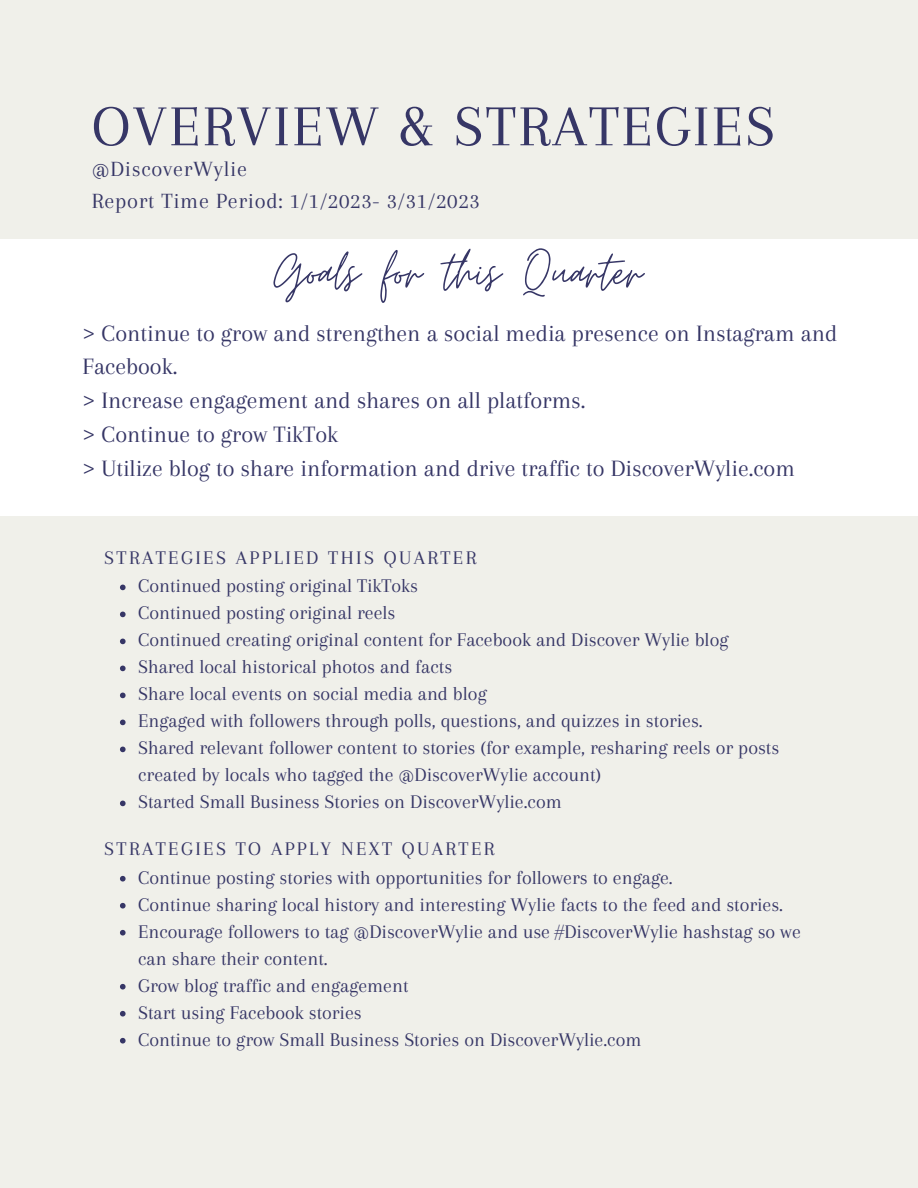
<style>
.page{position:relative;width:918px;height:1188px;background:#f0f0ea}
.page>*{position:absolute;margin:0;border:0;box-sizing:border-box;transform-origin:0 0}
.t1{font:60px "Arapey";letter-spacing:.04em;color:#363666}
.t2{font:60px "Moon Time";color:#363666}
.t3{font:24.3px/33.8px "Arapey";color:#363666}
.t4{font:22.5px/31.5px "Arapey";letter-spacing:.035em;color:#363666}
.t5{font:19.95px/27px "Arapey";color:#363666}
.t6{font:19.95px "Arapey";letter-spacing:.12em;color:#363666}
</style>
<div class="page">
<svg style="left:120px;top:585px;width:6px;height:5px"></svg>
<svg style="left:120px;top:612px;width:6px;height:5px"></svg>
<svg style="left:120px;top:639px;width:6px;height:5px"></svg>
<svg style="left:120px;top:666px;width:6px;height:5px"></svg>
<svg style="left:120px;top:693px;width:6px;height:5px"></svg>
<svg style="left:120px;top:720px;width:6px;height:5px"></svg>
<svg style="left:120px;top:747px;width:6px;height:5px"></svg>
<svg style="left:120px;top:801px;width:6px;height:5px"></svg>
<div style="left:0;top:239px;width:918px;height:276px;background:#fff"></div>
<svg style="left:120px;top:876px;width:6px;height:6px"></svg>
<svg style="left:120px;top:903px;width:6px;height:6px"></svg>
<svg style="left:120px;top:930px;width:6px;height:6px"></svg>
<svg style="left:120px;top:984px;width:6px;height:6px"></svg>
<svg style="left:120px;top:1011px;width:6px;height:6px"></svg>
<svg style="left:120px;top:1038px;width:6px;height:6px"></svg>
<h1 class="t1" style="left:92px;top:93px;width:685px">OVERVIEW &amp; STRATEGIES</h1>
<p class="t4" style="left:92px;top:153px;width:390px">@DiscoverWylie<br>Report Time Period: 1/1/2023- 3/31/2023</p>
<h1 class="t2" style="left:273px;top:236px;width:370px">Goals for this Quarter</h1>
<p class="t3" style="left:83px;top:316px;width:756px">&gt; Continue to grow and strengthen a social media presence on Instagram and Facebook.<br>&gt; Increase engagement and shares on all platforms.<br>&gt; Continue to grow TikTok<br>&gt; Utilize blog to share information and drive traffic to DiscoverWylie.com</p>
<p class="t6" style="left:104px;top:546px;width:374px">STRATEGIES APPLIED THIS QUARTER</p>
<p class="t5" style="left:138px;top:573px;width:643px">Continued posting original TikToks<br>Continued posting original reels<br>Continued creating original content for Facebook and Discover Wylie blog Shared local historical photos and facts<br>Share local events on social media and blog<br>Engaged with followers through polls, questions, and quizzes in stories.<br>Shared relevant follower content to stories (for example, resharing reels or posts created by locals who tagged the @DiscoverWylie account)<br>Started Small Business Stories on DiscoverWylie.com</p>
<p class="t6" style="left:104px;top:838px;width:392px">STRATEGIES TO APPLY NEXT QUARTER</p>
<p class="t5" style="left:138px;top:864px;width:664px">Continue posting stories with opportunities for followers to engage.<br>Continue sharing local history and interesting Wylie facts to the feed and stories.<br>Encourage followers to tag @DiscoverWylie and use #DiscoverWylie hashstag so we can share their content.<br>Grow blog traffic and engagement<br>Start using Facebook stories<br>Continue to grow Small Business Stories on DiscoverWylie.com</p>
</div>
